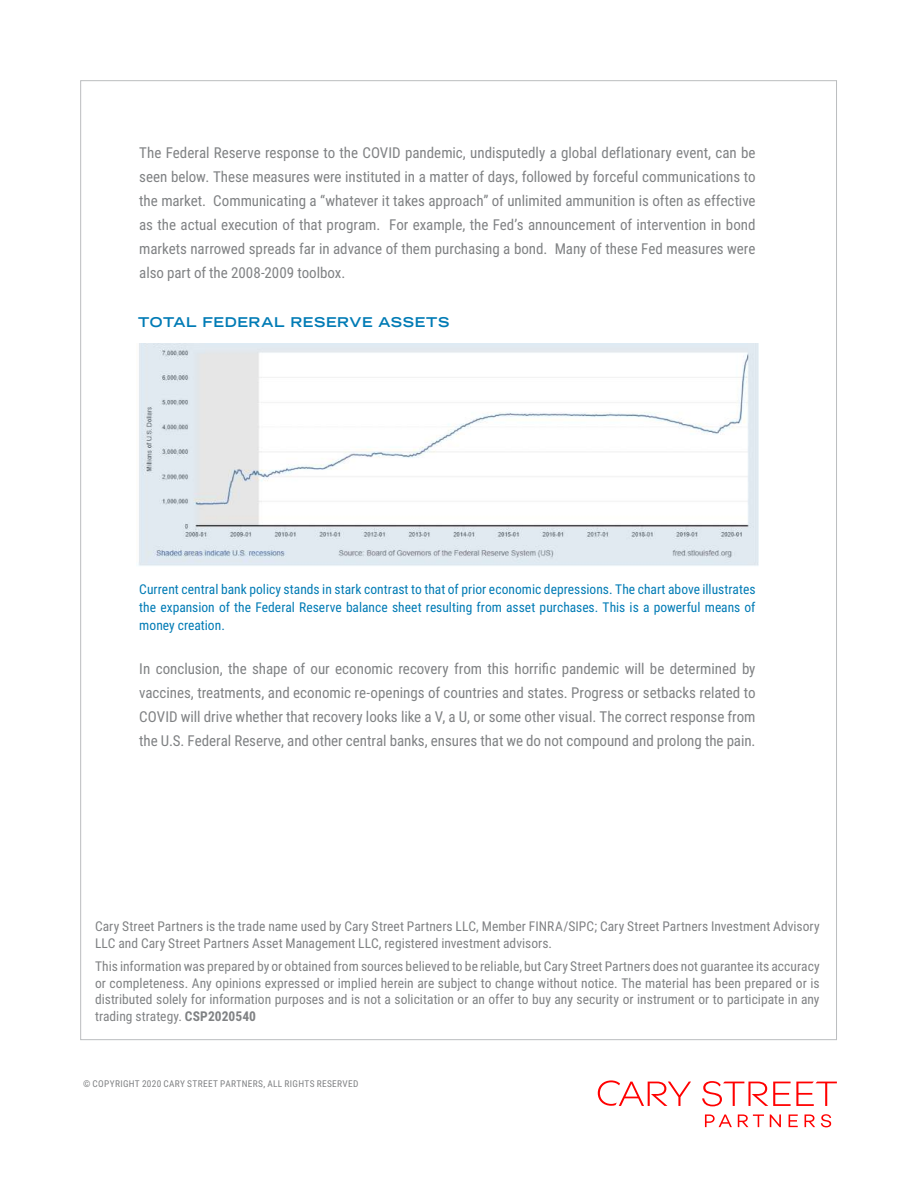
<style>
.page{position:relative;width:918px;height:1188px;background:#fff}
.page>*{position:absolute;margin:0;border:0;box-sizing:border-box;transform-origin:0 0}
.t1{font:15px/24px "Roboto Condensed";letter-spacing:-.005em;color:#808284;text-align:justify}
.t2{font:13.5px/16.5px "Roboto Condensed";letter-spacing:.005em;color:#808284}
.t3{font:13.5px/18px "Roboto Condensed";color:#007bb5;text-align:justify}
.t4{font:700 expanded 13.5px "Trade Gothic LT Std";letter-spacing:.045em;color:#007bb5}
.t5{font:9.3px "Roboto Condensed";letter-spacing:.035em;color:#808284}
.s1{font-weight:700}
</style>
<div class="page">
<svg style="left:139px;top:343px;width:619px;height:1px"></svg>
<img style="left:138px;top:344px;width:620px;height:222px">
<svg style="left:705px;top:1114px;width:27px;height:13px"></svg>
<svg style="left:738px;top:1114px;width:26px;height:13px"></svg>
<svg style="left:770px;top:1114px;width:11px;height:13px"></svg>
<svg style="left:789px;top:1114px;width:9px;height:13px"></svg>
<svg style="left:805px;top:1114px;width:10px;height:13px"></svg>
<svg style="left:821px;top:1114px;width:10px;height:13px"></svg>
<svg style="left:702px;top:1081px;width:135px;height:25px"></svg>
<svg style="left:598px;top:1080px;width:93px;height:26px"></svg>
<p class="t1" style="left:139px;top:142px;width:618px">The Federal Reserve response to the COVID pandemic, undisputedly a global deflationary event, can be seen below. These measures were instituted in a matter of days, followed by forceful communications to the market. Communicating a “whatever it takes approach” of unlimited ammunition is often as effective as the actual execution of that program. For example, the Fed’s announcement of intervention in bond markets narrowed spreads far in advance of them purchasing a bond. Many of these Fed measures were also part of the 2008-2009 toolbox.</p>
<p class="t4" style="left:138px;top:314px;width:312px">TOTAL FEDERAL RESERVE ASSETS</p>
<p class="t3" style="left:139px;top:581px;width:618px">Current central bank policy stands in stark contrast to that of prior economic depressions. The chart above illustrates the expansion of the Federal Reserve balance sheet resulting from asset purchases. This is a powerful means of money creation.</p>
<p class="t1" style="left:141px;top:655px;width:618px">In conclusion, the shape of our economic recovery from this horrific pandemic will be determined by</p>
<p class="t1" style="left:139px;top:681px;width:618px">vaccines, treatments, and economic re-openings of countries and states. Progress or setbacks related to COVID will drive whether that recovery looks like a V, a U, or some other visual. The correct response from the U.S. Federal Reserve, and other central banks, ensures that we do not compound and prolong the pain.</p>
<p class="t2" style="left:95px;top:919px;width:726px">Cary Street Partners is the trade name used by Cary Street Partners LLC, Member FINRA/SIPC; Cary Street Partners Investment Advisory<br>LLC and Cary Street Partners Asset Management LLC, registered investment advisors.</p>
<p class="t2" style="left:95px;top:959px;width:726px;text-align:justify">This information was prepared by or obtained from sources believed to be reliable, but Cary Street Partners does not guarantee its accuracy or completeness. Any opinions expressed or implied herein are subject to change without notice. The material has been prepared or is distributed solely for information purposes and is not a solicitation or an offer to buy any security or instrument or to participate in any trading strategy. <span class="s1">CSP2020540</span></p>
<p class="t5" style="left:83px;top:1080px;width:277px">© COPYRIGHT 2020 CARY STREET PARTNERS, ALL RIGHTS RESERVED</p>
</div>
